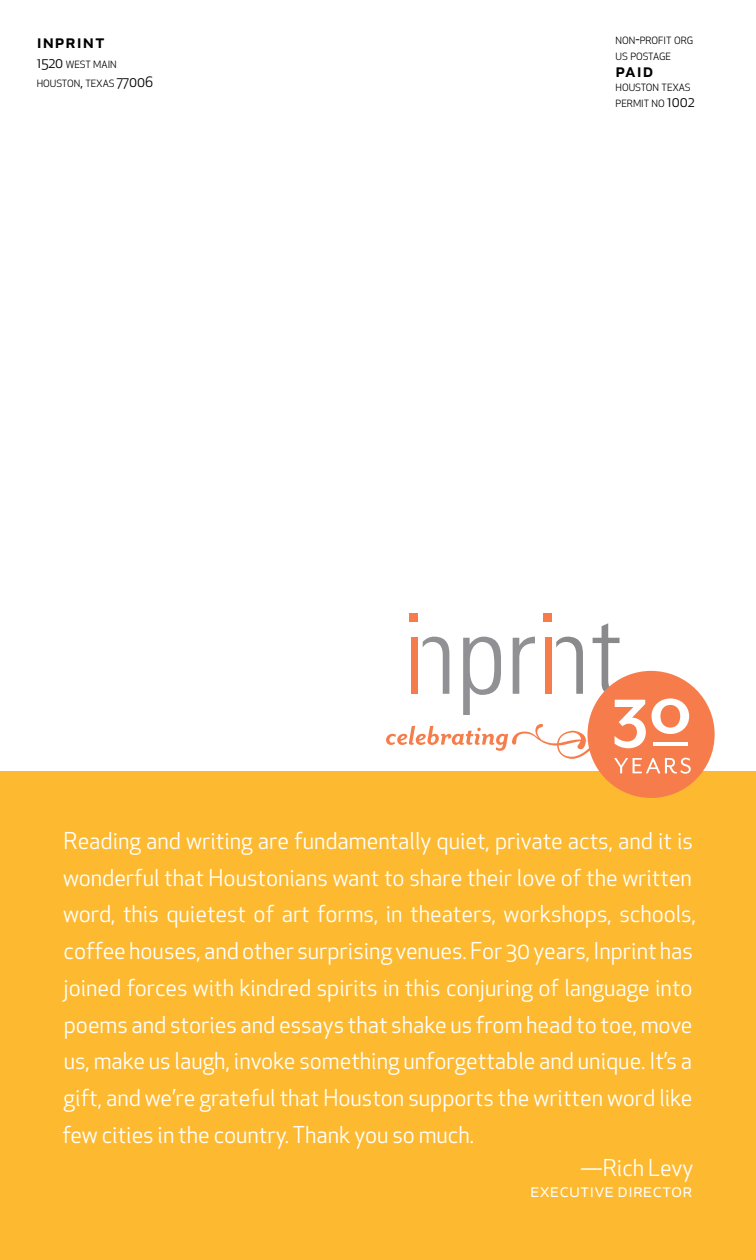
<style>
.page{position:relative;width:756px;height:1260px;background:#fff}
.page>*{position:absolute;margin:0;border:0;box-sizing:border-box;transform-origin:0 0}
.t1{font:22.75px/36.8px "Apex New";color:#fff}
.t2{font:19.25px "Apex New PS Book Caps";color:#fff}
.t3{font:19.25px "Apex New PS Medium Caps";letter-spacing:.05em;color:#000}
.t4{font:9.8px/15.8px "Apex New";color:#000}
.s1{font-size:14px}
</style>
<div class="page">
<div style="left:0;top:772px;width:756px;height:488px;background:#fdb930"></div>
<div style="left:410px;top:614px;width:8px;height:8px;background:#f67d4b"></div>
<div style="left:543px;top:614px;width:9px;height:8px;background:#f67d4b"></div>
<svg style="left:386px;top:623px;width:329px;height:175px"></svg>
<hr style="left:653px;top:742px;width:35px;height:4px;background:#fff">
<p class="t3" style="left:37px;top:29px;width:69px">inprint</p>
<p class="t4" style="left:37px;top:55px;width:118px;line-height:19.2px"><span class="s1">1520</span> WEST MAIN<br>HOUSTON<span class="s1">,</span> TEXAS <span class="s1">77006</span></p>
<p class="t4" style="left:616px;top:33px;width:79px">NON<span class="s1">-</span>PROFIT ORG<br>US POSTAGE</p>
<p class="t3" style="left:616px;top:58px;width:39px">paid</p>
<p class="t4" style="left:616px;top:80px;width:81px">HOUSTON TEXAS<br>PERMIT NO <span class="s1">1002</span></p>
<p class="t1" style="left:63px;top:823px;width:635px">Reading and writing are fundamentally quiet, private acts, and it is wonderful that Houstonians want to share their love of the written word, this quietest of art forms, in theaters, workshops, schools, coffee houses, and other surprising venues. For 30 years, Inprint has joined forces with kindred spirits in this conjuring of language into poems and stories and essays that shake us from head to toe, move us, make us laugh, invoke something unforgettable and unique. It’s a gift, and we’re grateful that Houston supports the written word like few cities in the country. Thank you so much.</p>
<p class="t1" style="left:580px;top:1150px;width:115px">—Rich Levy</p>
<p class="t2" style="left:530px;top:1178px;width:164px">executive director</p>
</div>
